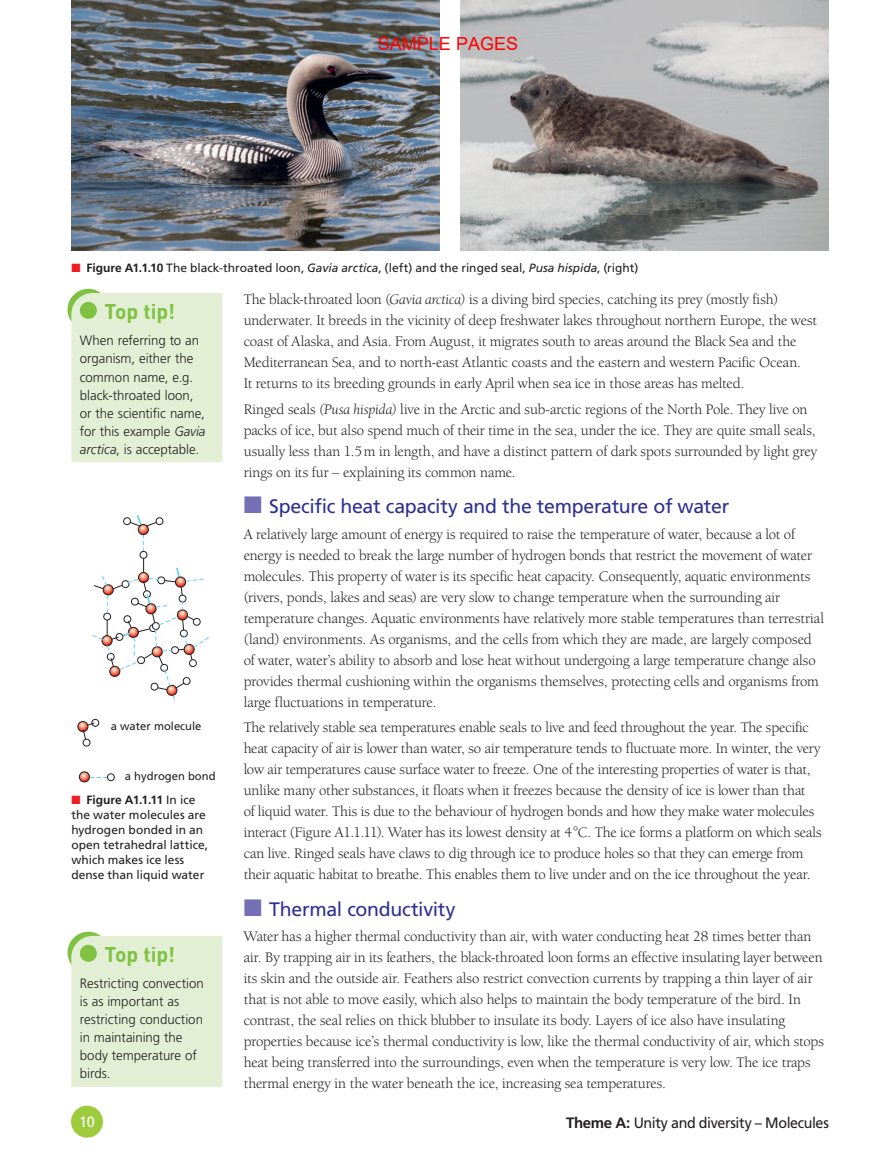
<style>
.page{position:relative;width:896px;height:1164px;background:#fff}
.page>*{position:absolute;margin:0;border:0;box-sizing:border-box;transform-origin:0 0}
.t1{font:700 21px "DIN";letter-spacing:-.005em;color:#7fc241}
.t2{font:19.5px "Frutiger LT Std";letter-spacing:-.015em;color:#2e3092}
.t3{font:18px "Arial";color:#f00}
.t4{font:15px/21px "Berkeley Oldstyle IT Cby BT";letter-spacing:-.005em;color:#231f20}
.t5{font:15px "Frutiger LT Std";letter-spacing:-.025em;color:#231f20;scale:.95 1}
.t6{font:15px "Frutiger LT Std";color:#fff;scale:.96 1}
.t7{font:300 13.5px/18px "Frutiger LT Std";color:#231f20}
.t8{font:12px/15px "Frutiger LT Std";color:#231f20}
.t9{font:11.25px "Frutiger";color:#231f20}
.s1{color:#ee1d23}
.s2{font-weight:700}
.s3{font-style:italic}
.s4{color:#756fb3}
</style>
<div class="page">
<div style="left:71px;top:1105px;width:32px;height:32px;background:#9ccb3b;border-radius:50%"></div>
<svg style="left:67px;top:289px;width:42px;height:41px"></svg>
<div style="left:71px;top:293px;width:151px;height:169px;background:#e2efd4"></div>
<div style="left:80px;top:302px;width:17px;height:17px;background:#7fc241;border-radius:50%"></div>
<img style="left:71px;top:0;width:368px;height:250px">
<img style="left:460px;top:0;width:368px;height:250px">
<div style="left:91px;top:718px;width:8px;height:8px;border:1px solid #231f20;border-radius:50%"></div>
<svg style="left:78px;top:721px;width:18px;height:26px"></svg>
<div style="left:79px;top:771px;width:11px;height:11px;border:1px solid #231f20;border-radius:50%"></div>
<svg style="left:79px;top:771px;width:36px;height:10px"></svg>
<svg style="left:92px;top:515px;width:117px;height:185px"></svg>
<svg style="left:67px;top:931px;width:42px;height:42px"></svg>
<div style="left:71px;top:935px;width:151px;height:151px;background:#e2efd4"></div>
<div style="left:80px;top:944px;width:17px;height:17px;background:#7fc241;border-radius:50%"></div>
<p class="t3" style="left:378px;top:31px;width:142px">SAMPLE PAGES</p>
<p class="t8" style="left:71px;top:260px;width:568px"><span class="s1">■</span> <span class="s2">Figure A1.1.10</span> The black-throated loon, <span class="s3">Gavia arctica</span>, (left) and the ringed seal, <span class="s3">Pusa hispida</span>, (right)</p>
<h1 class="t1" style="left:105px;top:297px;width:72px">Top tip!</h1>
<p class="t7" style="left:80px;top:332px;width:127px">When referring to an organism, either the common name, e.g. black-throated loon, or the scientific name, for this example <span class="s3">Gavia arctica</span>, is acceptable.</p>
<p class="t9" style="left:111px;top:719px;width:92px">a water molecule</p>
<p class="t9" style="left:125px;top:769px;width:92px">a hydrogen bond</p>
<p class="t8" style="left:71px;top:792px;width:138px"><span class="s1">■</span> <span class="s2">Figure A1.1.11</span> In ice the water molecules are hydrogen bonded in an open tetrahedral lattice, which makes ice less dense than liquid water</p>
<p class="t9" style="left:21px;top:851px;width:131px">04_08 Cam/Chem AS&amp;A2</p>
<h1 class="t1" style="left:105px;top:940px;width:72px">Top tip!</h1>
<p class="t7" style="left:80px;top:974px;width:125px">Restricting convection is as important as restricting conduction in maintaining the body temperature of birds.</p>
<p class="t4" style="left:243px;top:289px;width:574px">The black-throated loon (<span class="s3">Gavia arctica)</span> is a diving bird species, catching its prey (mostly fish) underwater. It breeds in the vicinity of deep freshwater lakes throughout northern Europe, the west coast of Alaska, and Asia. From August, it migrates south to areas around the Black Sea and the Mediterranean Sea, and to north-east Atlantic coasts and the eastern and western Pacific Ocean.<br>It returns to its breeding grounds in early April when sea ice in those areas has melted.</p>
<p class="t4" style="left:243px;top:398px;width:574px">Ringed seals <span class="s3">(Pusa hispida)</span> live in the Arctic and sub-arctic regions of the North Pole. They live on packs of ice, but also spend much of their time in the sea, under the ice. They are quite small seals, usually less than 1.5m in length, and have a distinct pattern of dark spots surrounded by light grey rings on its fur – explaining its common name.</p>
<h2 class="t2" style="left:244px;top:495px;width:487px"><span class="s4">■</span> Specific heat capacity and the temperature of water</h2>
<p class="t4" style="left:243px;top:523px;width:581px">A relatively large amount of energy is required to raise the temperature of water, because a lot of energy is needed to break the large number of hydrogen bonds that restrict the movement of water molecules. This property of water is its specific heat capacity. Consequently, aquatic environments (rivers, ponds, lakes and seas) are very slow to change temperature when the surrounding air temperature changes. Aquatic environments have relatively more stable temperatures than terrestrial (land) environments. As organisms, and the cells from which they are made, are largely composed of water, water’s ability to absorb and lose heat without undergoing a large temperature change also provides thermal cushioning within the organisms themselves, protecting cells and organisms from large fluctuations in temperature.</p>
<p class="t4" style="left:243px;top:716px;width:579px">The relatively stable sea temperatures enable seals to live and feed throughout the year. The specific heat capacity of air is lower than water, so air temperature tends to fluctuate more. In winter, the very low air temperatures cause surface water to freeze. One of the interesting properties of water is that, unlike many other substances, it floats when it freezes because the density of ice is lower than that<br>of liquid water. This is due to the behaviour of hydrogen bonds and how they make water molecules interact (Figure A1.1.11). Water has its lowest density at 4°C. The ice forms a platform on which seals can live. Ringed seals have claws to dig through ice to produce holes so that they can emerge from their aquatic habitat to breathe. This enables them to live under and on the ice throughout the year.</p>
<h2 class="t2" style="left:244px;top:897px;width:213px"><span class="s4">■</span> Thermal conductivity</h2>
<p class="t4" style="left:243px;top:925px;width:581px">Water has a higher thermal conductivity than air, with water conducting heat 28 times better than air. By trapping air in its feathers, the black-throated loon forms an effective insulating layer between its skin and the outside air. Feathers also restrict convection currents by trapping a thin layer of air that is not able to move easily, which also helps to maintain the body temperature of the bird. In contrast, the seal relies on thick blubber to insulate its body. Layers of ice also have insulating properties because ice’s thermal conductivity is low, like the thermal conductivity of air, which stops heat being transferred into the surroundings, even when the temperature is very low. The ice traps thermal energy in the water beneath the ice, increasing sea temperatures.</p>
<p class="t9" style="left:347px;top:629px;width:92px">a hydrogen bond</p>
<p class="t6" style="left:79px;top:1112px;width:18px">10</p>
<p class="t5" style="left:566px;top:1113px;width:278px"><span class="s2">Theme A:</span> Unity and diversity – Molecules</p>
</div>
